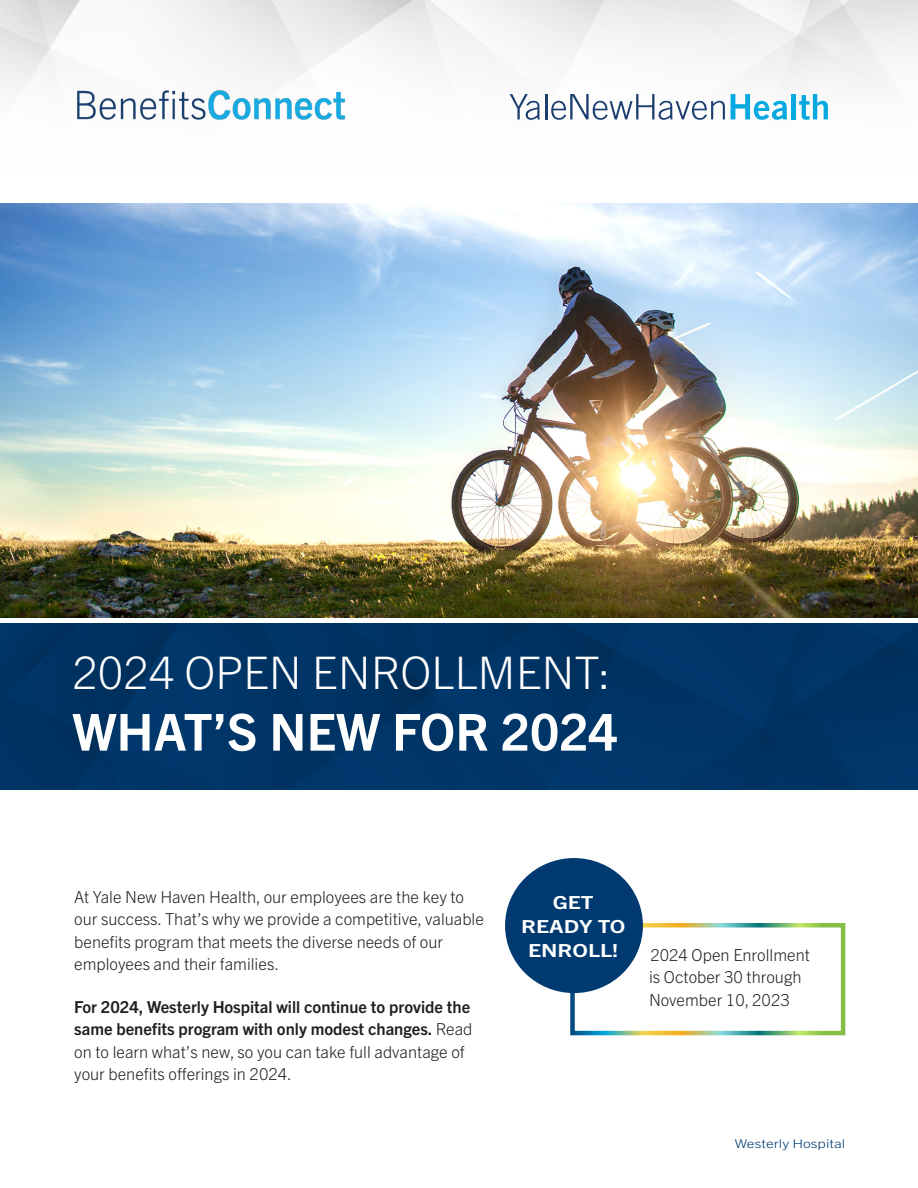
<style>
.page{position:relative;width:918px;height:1188px;background:#fff}
.page>*{position:absolute;margin:0;border:0;box-sizing:border-box;transform-origin:0 0}
.Section_Title{font:700 51px "Trade Gothic Next LT Pro";color:#fff}
.Section_Title-2{font:300 45px "Trade Gothic Next LT Pro";color:#fff}
.Sidebar_Header_Reversed{font:700 18px/24px "Trade Gothic Next LT Pro";color:#fff;text-align:center;scale:1.25 1}
.Body_Text_Print{font:700 16.5px/22.5px "Trade Gothic Next LT Pro";color:#231f20}
.Body_Text_Print-2{font:300 16.5px/22.5px "Trade Gothic Next LT Pro";color:#231f20}
.Sidebar{font:300 16.5px/22.5px "Trade Gothic Next LT Pro";color:#231f20}
.Header_3{font:300 12px "Trade Gothic Next LT Pro";color:#003a70;scale:1.25 1}
.s1{font-weight:300}
</style>
<div class="page">
<svg style="left:159px;top:0;width:123px;height:82px"></svg>
<svg style="left:540px;top:0;width:11px;height:120px"></svg>
<svg style="left:0;top:0;width:80px;height:89px"></svg>
<div style="left:505px;top:858px;width:138px;height:135px;background:#003a70;border-radius:50%"></div>
<img style="left:0;top:203px;width:918px;height:415px">
<svg style="left:282px;top:0;width:258px;height:120px"></svg>
<hr style="left:545px;top:94px;width:2px;height:25px;background:#1b3d6f">
<svg style="left:551px;top:0;width:367px;height:120px"></svg>
<img style="left:73px;top:86px;width:272px;height:34px">
<div style="left:0;top:621px;width:918px;height:168px;background:#003465"></div>
<hr style="left:0;top:618px;width:918px;height:4px;background:#fff">
<p class="Section_Title-2" style="left:72px;top:642px;width:540px">2024 OPEN ENROLLMENT:</p>
<p class="Section_Title" style="left:72px;top:697px;width:547px">WHAT’S NEW FOR 2024</p>
<p class="Body_Text_Print-2" style="left:74px;top:884px;width:411px">At Yale New Haven Health, our employees are the key to our success. That’s why we provide a competitive, valuable benefits program that meets the diverse needs of our employees and their families.</p>
<p class="Body_Text_Print" style="left:74px;top:995px;width:400px">For 2024, Westerly Hospital will continue to provide the same benefits program with only modest changes. <span class="s1">Read on to learn what’s new, so you can take full advantage of your benefits offerings in 2024.</span></p>
<p class="Sidebar_Header_Reversed" style="left:521px;top:889px;width:85px">GET<br>READY TO<br>ENROLL!</p>
<p class="Sidebar" style="left:649px;top:942px;width:162px">2024 Open Enrollment is October 30 through<br>November 10, 2023</p>
<p class="Header_3" style="left:735px;top:1136px;width:90px">Westerly Hospital</p>
</div>
